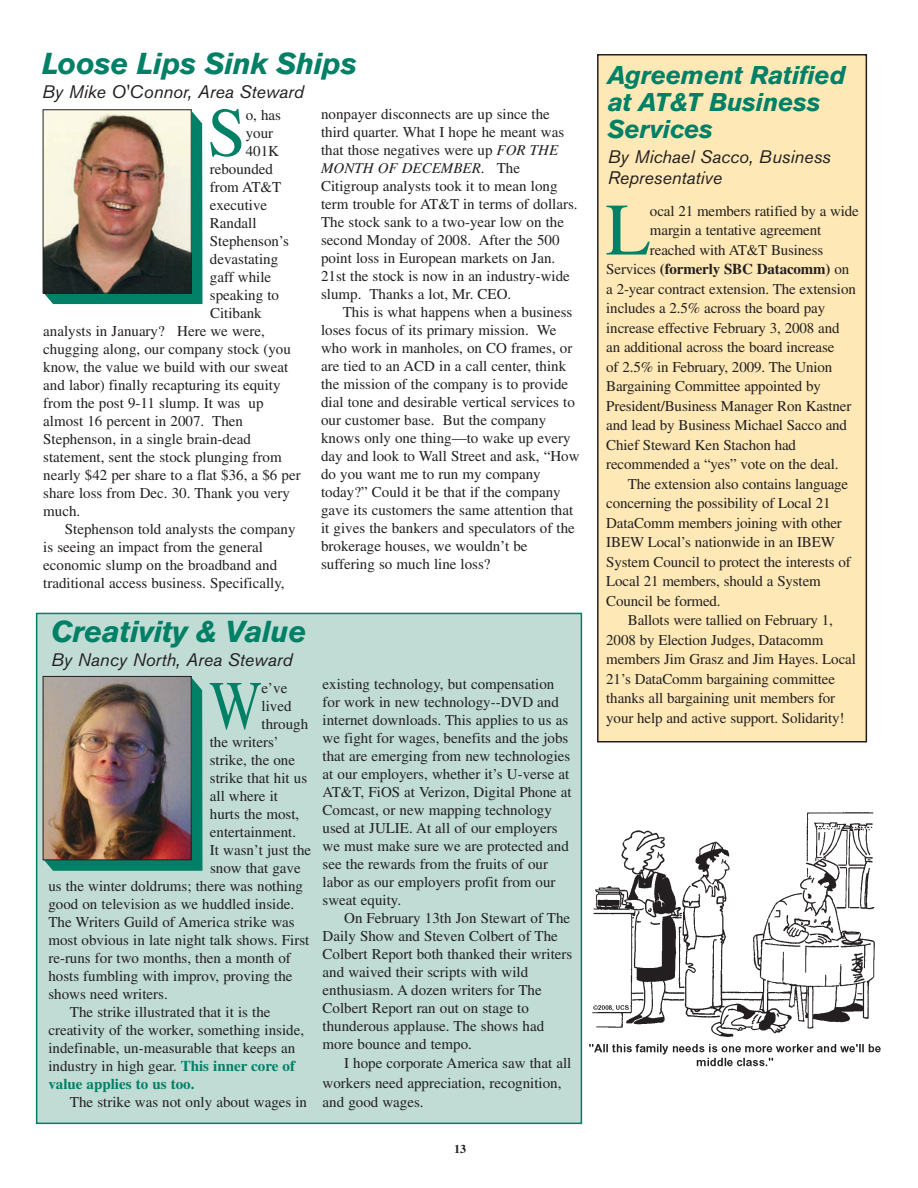
<style>
.page{position:relative;width:918px;height:1188px;background:#fff}
.page>*{position:absolute;margin:0;border:0;box-sizing:border-box;transform-origin:0 0}
.t1{font:73.95px "Times";color:#008066}
.t2{font:69.3px "Times";color:#008066;scale:.8 1}
.t3{font:69.3px "Times";color:#008066}
.t4{font:italic 700 30px "Akzidenz Grotesk BE";letter-spacing:-.01em;color:#008066}
.t5{font:italic 700 25.5px/27px "Akzidenz Grotesk BE";letter-spacing:-.01em;color:#008066}
.t6{font:italic 18px/21px "Akzidenz Grotesk BE";color:#231f20}
.t7{font:15px/18px "Times";color:#231f20}
.t8{font:700 15px "Times";letter-spacing:-.01em;color:#231f20}
.t9{font:700 15px "Times";color:#008066}
.t10{font:700 12px "Times";color:#231f20}
.s1{font-style:italic}
.s2{font-weight:700;color:#008066}
.s3{font-weight:400}
</style>
<div class="page">
<div style="left:598px;top:55px;width:268px;height:687px;background:#fee9b6"></div>
<div style="left:597px;top:54px;width:270px;height:688px;border:2px solid #231f20"></div>
<div style="left:37px;top:613px;width:544px;height:510px;background:#c0dcd5"></div>
<div style="left:36px;top:613px;width:546px;height:511px;border:2px solid #008066"></div>
<svg style="left:44px;top:678px;width:158px;height:193px;background:#088269"></svg>
<img style="left:45px;top:678px;width:145px;height:180px">
<div style="left:43px;top:676px;width:149px;height:184px;border:1px solid #231f20"></div>
<div style="left:44px;top:111px;width:158px;height:193px;background:#008066"></div>
<img style="left:45px;top:111px;width:145px;height:181px">
<div style="left:43px;top:109px;width:149px;height:185px;border:1px solid #231f20"></div>
<img style="left:589px;top:812px;width:292px;height:255px">
<h3 class="t4" style="left:42px;top:51px;width:316px">Loose Lips Sink Ships</h3>
<p class="t6" style="left:42px;top:83px;width:264px">By Mike O'Connor, Area Steward</p>
<h2 class="t3" style="left:207px;top:108px;width:40px">S</h2>
<p class="t7" style="left:246px;top:107px;width:37px">o, has</p>
<p class="t7" style="left:246px;top:125px;width:29px">your</p>
<p class="t7" style="left:246px;top:143px;width:35px">401K</p>
<p class="t7" style="left:210px;top:161px;width:65px">rebounded</p>
<p class="t7" style="left:210px;top:179px;width:73px">from AT&amp;T</p>
<p class="t7" style="left:210px;top:197px;width:59px">executive</p>
<p class="t7" style="left:210px;top:215px;width:48px">Randall</p>
<p class="t7" style="left:210px;top:233px;width:81px">Stephenson’s</p>
<p class="t7" style="left:210px;top:251px;width:70px">devastating</p>
<p class="t7" style="left:210px;top:269px;width:63px">gaff while</p>
<p class="t7" style="left:210px;top:287px;width:71px">speaking to</p>
<p class="t7" style="left:210px;top:305px;width:53px">Citibank</p>
<p class="t7" style="left:43px;top:323px;width:223px">analysts in January? Here we were,</p>
<p class="t7" style="left:43px;top:341px;width:249px">chugging along, our company stock (you</p>
<p class="t7" style="left:43px;top:359px;width:246px">know, the value we build with our sweat</p>
<p class="t7" style="left:43px;top:377px;width:239px">and labor) finally recapturing its equity</p>
<p class="t7" style="left:43px;top:395px;width:222px">from the post 9-11 slump. It was up</p>
<p class="t7" style="left:43px;top:413px;width:201px">almost 16 percent in 2007. Then</p>
<p class="t7" style="left:43px;top:431px;width:209px">Stephenson, in a single brain-dead</p>
<p class="t7" style="left:43px;top:449px;width:240px">statement, sent the stock plunging from</p>
<p class="t7" style="left:43px;top:467px;width:259px">nearly $42 per share to a flat $36, a $6 per</p>
<p class="t7" style="left:43px;top:485px;width:248px">share loss from Dec. 30. Thank you very</p>
<p class="t7" style="left:43px;top:503px;width:39px">much.</p>
<p class="t7" style="left:65px;top:521px;width:232px">Stephenson told analysts the company</p>
<p class="t7" style="left:43px;top:539px;width:221px">is seeing an impact from the general</p>
<p class="t7" style="left:43px;top:557px;width:235px">economic slump on the broadband and</p>
<p class="t7" style="left:43px;top:575px;width:243px">traditional access business. Specifically,</p>
<p class="t7" style="left:321px;top:106px;width:258px">nonpayer disconnects are up since the third quarter. What I hope he meant was that those negatives were up <span class="s1">FOR THE MONTH OF DECEMBER</span>. The Citigroup analysts took it to mean long term trouble for AT&amp;T in terms of dollars.<br>The stock sank to a two-year low on the second Monday of 2008. After the 500 point loss in European markets on Jan.<br>21st the stock is now in an industry-wide slump. Thanks a lot, Mr. CEO.</p>
<p class="t7" style="left:321px;top:304px;width:260px;text-indent:22px">This is what happens when a business loses focus of its primary mission. We who work in manholes, on CO frames, or are tied to an ACD in a call center, think the mission of the company is to provide dial tone and desirable vertical services to our customer base. But the company knows only one thing—to wake up every day and look to Wall Street and ask, “How do you want me to run my company today?” Could it be that if the company gave its customers the same attention that it gives the bankers and speculators of the brokerage houses, we wouldn’t be suffering so much line loss?</p>
<h3 class="t4" style="left:51px;top:620px;width:257px">Creativity &amp; Value</h3>
<p class="t6" style="left:51px;top:651px;width:243px">By Nancy North, Area Steward</p>
<h2 class="t2" style="left:209px;top:682px;width:67px">W</h2>
<p class="t7" style="left:262px;top:680px;width:27px">e’ve</p>
<p class="t7" style="left:262px;top:698px;width:31px">lived</p>
<p class="t7" style="left:262px;top:716px;width:48px">through</p>
<p class="t7" style="left:210px;top:734px;width:71px">the writers’</p>
<p class="t7" style="left:210px;top:752px;width:87px">strike, the one</p>
<p class="t7" style="left:210px;top:770px;width:99px">strike that hit us</p>
<p class="t7" style="left:210px;top:788px;width:70px">all where it</p>
<p class="t7" style="left:210px;top:806px;width:91px">hurts the most,</p>
<p class="t7" style="left:210px;top:824px;width:88px">entertainment.</p>
<p class="t7" style="left:210px;top:842px;width:103px">It wasn’t just the</p>
<p class="t7" style="left:210px;top:860px;width:92px">snow that gave</p>
<p class="t7" style="left:48px;top:878px;width:256px">us the winter doldrums; there was nothing</p>
<p class="t7" style="left:48px;top:896px;width:247px">good on television as we huddled inside.</p>
<p class="t7" style="left:48px;top:914px;width:248px">The Writers Guild of America strike was</p>
<p class="t7" style="left:48px;top:932px;width:262px">most obvious in late night talk shows. First</p>
<p class="t7" style="left:48px;top:950px;width:244px">re-runs for two months, then a month of</p>
<p class="t7" style="left:48px;top:968px;width:246px">hosts fumbling with improv, proving the</p>
<p class="t7" style="left:48px;top:986px;width:121px">shows need writers.</p>
<p class="t7" style="left:70px;top:1004px;width:202px">The strike illustrated that it is the</p>
<p class="t7" style="left:48px;top:1022px;width:257px">creativity of the worker, something inside,</p>
<p class="t7" style="left:48px;top:1040px;width:248px">indefinable, un-measurable that keeps an</p>
<p class="t7" style="left:48px;top:1058px;width:248px">industry in high gear. <span class="s2">This inner core of</span></p>
<p class="t9" style="left:48px;top:1079px;width:148px">value applies to us too.</p>
<p class="t7" style="left:70px;top:1094px;width:239px">The strike was not only about wages in</p>
<p class="t7" style="left:323px;top:676px;width:251px">existing technology, but compensation for work in new technology--DVD and internet downloads. This applies to us as we fight for wages, benefits and the jobs that are emerging from new technologies at our employers, whether it’s U-verse at AT&amp;T, FiOS at Verizon, Digital Phone at Comcast, or new mapping technology used at JULIE. At all of our employers we must make sure we are protected and see the rewards from the fruits of our labor as our employers profit from our sweat equity.</p>
<p class="t7" style="left:323px;top:910px;width:251px;text-indent:22px">On February 13th Jon Stewart of The Daily Show and Steven Colbert of The Colbert Report both thanked their writers and waived their scripts with wild enthusiasm. A dozen writers for The Colbert Report ran out on stage to thunderous applause. The shows had more bounce and tempo.</p>
<p class="t7" style="left:323px;top:1055px;width:250px;line-height:19.5px;text-indent:22px">I hope corporate America saw that all workers need appreciation, recognition, and good wages.</p>
<p class="t10" style="left:454px;top:1144px;width:13px">13</p>
<h3 class="t5" style="left:608px;top:63px;width:239px">Agreement Ratified at AT&amp;T Business<br>Services</h3>
<p class="t6" style="left:608px;top:148px;width:225px">By Michael Sacco, Business<br>Representative</p>
<h1 class="t1" style="left:606px;top:204px;width:47px">L</h1>
<p class="t7" style="left:650px;top:203px;width:210px">ocal 21 members ratified by a wide</p>
<p class="t7" style="left:650px;top:223px;width:173px">margin a tentative agreement</p>
<p class="t7" style="left:650px;top:242px;width:175px">reached with AT&amp;T Business</p>
<p class="t8" style="left:606px;top:264px;width:244px"><span class="s3">Services</span> (formerly SBC Datacomm) <span class="s3">on</span></p>
<p class="t7" style="left:606px;top:281px;width:251px">a 2-year contract extension. The extension</p>
<p class="t7" style="left:606px;top:301px;width:221px">includes a 2.5% across the board pay</p>
<p class="t7" style="left:606px;top:320px;width:235px">increase effective February 3, 2008 and</p>
<p class="t7" style="left:606px;top:340px;width:230px">an additional across the board increase</p>
<p class="t7" style="left:606px;top:359px;width:228px">of 2.5% in February, 2009. The Union</p>
<p class="t7" style="left:606px;top:379px;width:216px">Bargaining Committee appointed by</p>
<p class="t7" style="left:606px;top:398px;width:247px">President/Business Manager Ron Kastner</p>
<p class="t7" style="left:606px;top:418px;width:242px">and lead by Business Michael Sacco and</p>
<p class="t7" style="left:606px;top:437px;width:191px">Chief Steward Ken Stachon had</p>
<p class="t7" style="left:606px;top:457px;width:234px">recommended a “yes” vote on the deal.</p>
<p class="t7" style="left:628px;top:476px;width:222px">The extension also contains language</p>
<p class="t7" style="left:606px;top:496px;width:226px">concerning the possibility of Local 21</p>
<p class="t7" style="left:606px;top:515px;width:237px">DataComm members joining with other</p>
<p class="t7" style="left:606px;top:535px;width:230px">IBEW Local’s nationwide in an IBEW</p>
<p class="t7" style="left:606px;top:554px;width:246px">System Council to protect the interests of</p>
<p class="t7" style="left:606px;top:574px;width:216px">Local 21 members, should a System</p>
<p class="t7" style="left:606px;top:593px;width:116px">Council be formed.</p>
<p class="t7" style="left:628px;top:613px;width:207px">Ballots were tallied on February 1,</p>
<p class="t7" style="left:606px;top:632px;width:219px">2008 by Election Judges, Datacomm</p>
<p class="t7" style="left:606px;top:652px;width:251px">members Jim Grasz and Jim Hayes. Local</p>
<p class="t7" style="left:606px;top:671px;width:230px">21’s DataComm bargaining committee</p>
<p class="t7" style="left:606px;top:691px;width:230px">thanks all bargaining unit members for</p>
<p class="t7" style="left:606px;top:710px;width:240px">your help and active support. Solidarity!</p>
</div>
